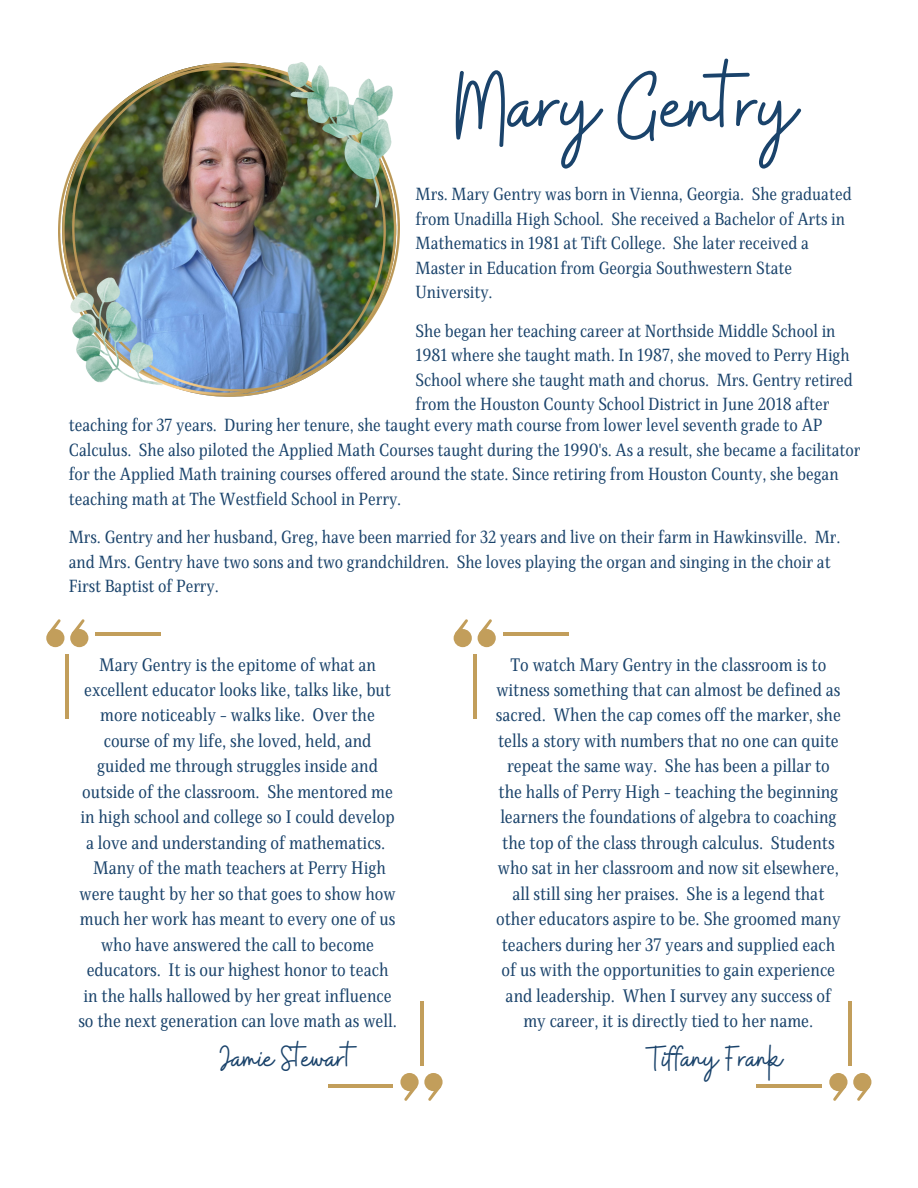
<style>
.page{position:relative;width:918px;height:1188px;background:#fff}
.page>*{position:absolute;margin:0;border:0;box-sizing:border-box;transform-origin:0 0}
.t1{font:95.7px "Buffalo";color:#1a436b}
.t2{font:35.85px "Buffalo";color:#1a436b}
.t3{font:18.45px/25.5px "Singel";color:#1a436b;text-align:center}
.t4{font:18px/24.5px "Singel";color:#1a436b}
</style>
<div class="page">
<img style="left:59px;top:63px;width:341px;height:332px">
<div style="left:70px;top:629px;width:18px;height:18px;background:#c29e5b;border-radius:50%"></div>
<svg style="left:72px;top:619px;width:13px;height:13px"></svg>
<div style="left:46px;top:629px;width:18px;height:18px;background:#c29e5b;border-radius:50%"></div>
<svg style="left:48px;top:619px;width:13px;height:14px"></svg>
<hr style="left:66px;top:655px;width:3px;height:64px;background:#c29e5b">
<hr style="left:96px;top:632px;width:65px;height:4px;background:#c29e5b">
<div style="left:400px;top:1073px;width:19px;height:18px;background:#c29e5b;border-radius:50%"></div>
<svg style="left:404px;top:1087px;width:13px;height:14px"></svg>
<div style="left:424px;top:1073px;width:19px;height:18px;background:#c29e5b;border-radius:50%"></div>
<svg style="left:428px;top:1087px;width:13px;height:14px"></svg>
<hr style="left:420px;top:1001px;width:3px;height:65px;background:#c29e5b">
<hr style="left:328px;top:1084px;width:65px;height:4px;background:#c29e5b">
<div style="left:478px;top:629px;width:18px;height:18px;background:#c29e5b;border-radius:50%"></div>
<svg style="left:479px;top:619px;width:13px;height:14px"></svg>
<div style="left:454px;top:629px;width:18px;height:18px;background:#c29e5b;border-radius:50%"></div>
<svg style="left:455px;top:619px;width:13px;height:14px"></svg>
<hr style="left:473px;top:655px;width:3px;height:64px;background:#c29e5b">
<hr style="left:503px;top:632px;width:65px;height:4px;background:#c29e5b">
<div style="left:829px;top:1073px;width:19px;height:18px;background:#c29e5b;border-radius:50%"></div>
<svg style="left:833px;top:1087px;width:13px;height:14px"></svg>
<div style="left:853px;top:1073px;width:18px;height:18px;background:#c29e5b;border-radius:50%"></div>
<svg style="left:857px;top:1087px;width:13px;height:14px"></svg>
<hr style="left:849px;top:1001px;width:3px;height:65px;background:#c29e5b">
<hr style="left:757px;top:1084px;width:65px;height:4px;background:#c29e5b">
<h1 class="t1" style="left:456px;top:44px;width:342px">Mary Gentry</h1>
<p class="t4" style="left:416px;top:182px;width:438px">Mrs. Mary Gentry was born in Vienna, Georgia. She graduated from Unadilla High School. She received a Bachelor of Arts in Mathematics in 1981 at Tift College. She later received a Master in Education from Georgia Southwestern State University.</p>
<p class="t4" style="left:416px;top:319px;width:439px">She began her teaching career at Northside Middle School in 1981 where she taught math. In 1987, she moved to Perry High School where she taught math and chorus. Mrs. Gentry retired from the Houston County School District in June 2018 after</p>
<p class="t4" style="left:69px;top:413px;width:793px">teaching for 37 years. During her tenure, she taught every math course from lower level seventh grade to AP Calculus. She also piloted the Applied Math Courses taught during the 1990's. As a result, she became a facilitator for the Applied Math training courses offered around the state. Since retiring from Houston County, she began teaching math at The Westfield School in Perry.</p>
<p class="t4" style="left:69px;top:525px;width:773px">Mrs. Gentry and her husband, Greg, have been married for 32 years and live on their farm in Hawkinsville. Mr. and Mrs. Gentry have two sons and two grandchildren. She loves playing the organ and singing in the choir at<br>First Baptist of Perry.</p>
<p class="t3" style="left:78px;top:652px;width:320px">Mary Gentry is the epitome of what an excellent educator looks like, talks like, but more noticeably - walks like. Over the course of my life, she loved, held, and guided me through struggles inside and outside of the classroom. She mentored me in high school and college so I could develop a love and understanding of mathematics.<br>Many of the math teachers at Perry High were taught by her so that goes to show how much her work has meant to every one of us who have answered the call to become educators. It is our highest honor to teach in the halls hallowed by her great influence so the next generation can love math as well.</p>
<h2 class="t2" style="left:220px;top:1035px;width:134px">Jamie Stewart</h2>
<p class="t3" style="left:496px;top:652px;width:346px">To watch Mary Gentry in the classroom is to witness something that can almost be defined as sacred. When the cap comes off the marker, she tells a story with numbers that no one can quite repeat the same way. She has been a pillar to the halls of Perry High - teaching the beginning learners the foundations of algebra to coaching the top of the class through calculus. Students who sat in her classroom and now sit elsewhere, all still sing her praises. She is a legend that other educators aspire to be. She groomed many teachers during her 37 years and supplied each of us with the opportunities to gain experience and leadership. When I survey any success of my career, it is directly tied to her name.</p>
<h2 class="t2" style="left:647px;top:1035px;width:137px">Tiffany Frank</h2>
</div>
